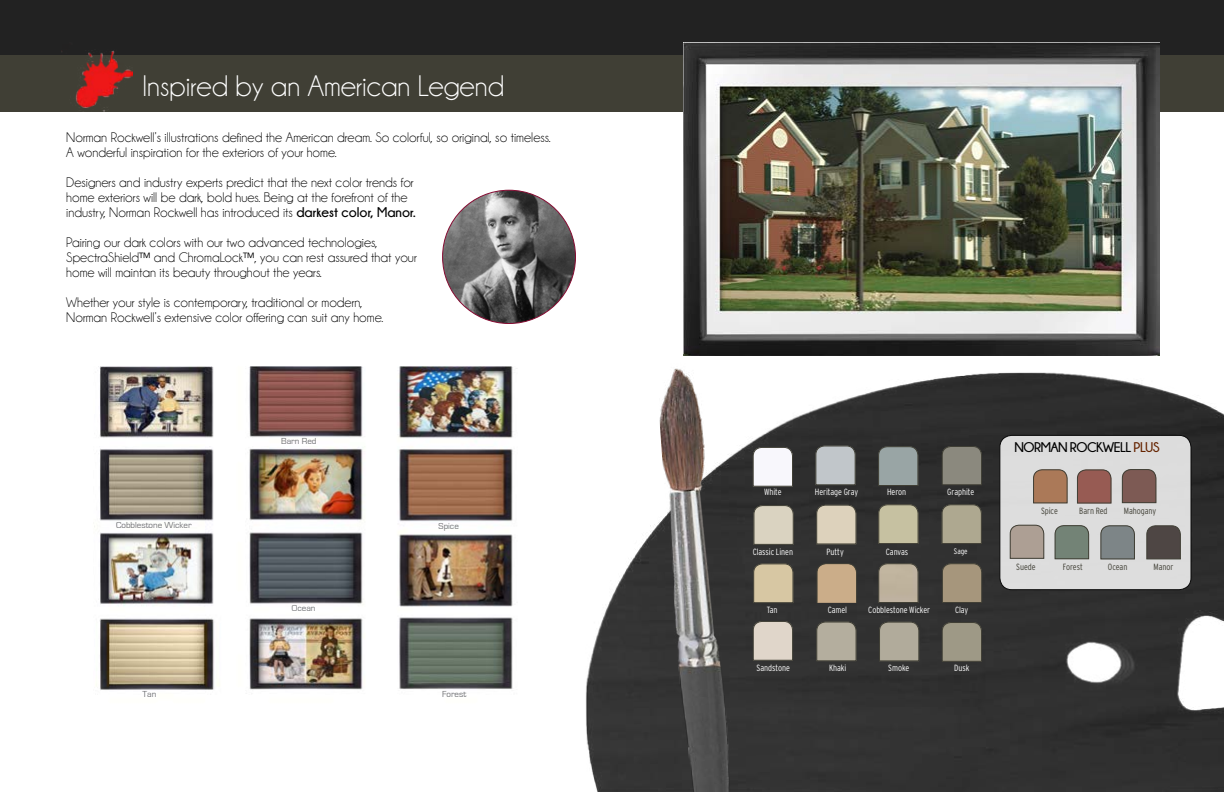
<style>
.page{position:relative;width:1224px;height:792px;background:#fff}
.page>*{position:absolute;margin:0;border:0;box-sizing:border-box;transform-origin:0 0}
.t1{font:30px "Champagne&Limousines";color:#fff}
.t2{font:14px/15px "Champagne&Limousines";color:#000}
.t3{font:700 14px "Champagne&Limousines";letter-spacing:-.04em;color:#000}
.t4{font:300 condensed 9px "Interstate";letter-spacing:-.005em;color:#fff}
.t5{font:9px "Eurostile";color:#717275}
.t6{font:300 condensed 9px "Interstate";letter-spacing:-.005em;color:#403f35}
.t7{font:300 condensed 8px "Interstate";color:#fff}
.s1{font-weight:700}
.s2{font-family:"Eurostile"}
.s3{color:#652300}
</style>
<div class="page">
<div style="left:0;top:0;width:1224px;height:55px;background:#222"></div>
<div style="left:0;top:55px;width:1224px;height:56px;background:#403f35"></div>
<img style="left:443px;top:190px;width:133px;height:134px;border-radius:67px">
<img style="left:94px;top:335px;width:590px;height:355px">
<img style="left:684px;top:42px;width:475px;height:314px">
<img style="left:62px;top:50px;width:70px;height:62px">
<img style="left:579px;top:364px;width:645px;height:428px">
<svg style="left:815px;top:445px;width:41px;height:40px;background:#afb4b6"></svg>
<svg style="left:879px;top:622px;width:40px;height:39px;background:#a6a191"></svg>
<svg style="left:942px;top:563px;width:40px;height:40px;background:#9a8b73"></svg>
<svg style="left:753px;top:621px;width:40px;height:40px;background:#cec5b9"></svg>
<svg style="left:753px;top:505px;width:41px;height:40px;background:#c5bfaf"></svg>
<svg style="left:753px;top:563px;width:40px;height:40px;background:#c6b797"></svg>
<svg style="left:878px;top:563px;width:41px;height:40px;background:#aea390"></svg>
<svg style="left:753px;top:447px;width:40px;height:40px"></svg>
<svg style="left:942px;top:504px;width:40px;height:40px;background:#a19c85"></svg>
<svg style="left:878px;top:504px;width:41px;height:40px;background:#b4b093"></svg>
<svg style="left:816px;top:622px;width:41px;height:39px;background:#a7a192"></svg>
<svg style="left:816px;top:563px;width:41px;height:40px;background:#baa07f"></svg>
<svg style="left:878px;top:446px;width:40px;height:40px;background:#8e9998"></svg>
<svg style="left:816px;top:505px;width:41px;height:39px;background:#cbc1ad"></svg>
<div style="left:1000px;top:435px;width:191px;height:155px;background:#ddd;border-radius:12px"></div>
<div style="left:999px;top:435px;width:193px;height:155px;border:1px solid #000;border-radius:12px"></div>
<svg style="left:1077px;top:469px;width:35px;height:35px"></svg>
<svg style="left:1100px;top:525px;width:35px;height:34px"></svg>
<svg style="left:1122px;top:469px;width:34px;height:34px"></svg>
<svg style="left:1010px;top:525px;width:34px;height:34px"></svg>
<svg style="left:1146px;top:525px;width:35px;height:34px"></svg>
<svg style="left:1033px;top:469px;width:35px;height:34px"></svg>
<svg style="left:1055px;top:525px;width:34px;height:34px"></svg>
<svg style="left:942px;top:446px;width:40px;height:39px;background:#828076"></svg>
<svg style="left:942px;top:622px;width:40px;height:40px;background:#938e7d"></svg>
<img style="left:656px;top:360px;width:80px;height:432px">
<h1 class="t1" style="left:143px;top:70px;width:363px">Inspired by an American Legend</h1>
<p class="t2" style="left:66px;top:130px;width:486px">Norman Rockwell’s illustrations defined the American dream. So colorful, so original, so timeless.<br>A wonderful inspiration for the exteriors of your home.</p>
<p class="t2" style="left:66px;top:175px;width:351px">Designers and industry experts predict that the next color trends for home exteriors will be dark, bold hues. Being at the forefront of the industry, Norman Rockwell has introduced its <span class="s1">darkest color, Manor.</span></p>
<p class="t2" style="left:66px;top:235px;width:352px">Pairing our dark colors with our two advanced technologies,<br>SpectraShield<span class="s2">™</span> and ChromaLock<span class="s2">™</span>, you can rest assured that your home will maintan its beauty throughout the years.</p>
<p class="t2" style="left:66px;top:295px;width:318px">Whether your style is contemporary, traditional or modern,<br>Norman Rockwell’s extensive color offering can suit any home.</p>
<p class="t5" style="left:116px;top:520px;width:77px">Cobblestone Wicker</p>
<p class="t5" style="left:281px;top:436px;width:37px">Barn Red</p>
<p class="t5" style="left:292px;top:603px;width:25px">Ocean</p>
<p class="t5" style="left:439px;top:521px;width:22px">Spice</p>
<p class="t5" style="left:143px;top:689px;width:15px">Tan</p>
<p class="t5" style="left:442px;top:689px;width:26px">Forest</p>
<p class="t4" style="left:764px;top:487px;width:19px">White</p>
<p class="t4" style="left:753px;top:546px;width:42px">Classic Linen</p>
<p class="t4" style="left:815px;top:487px;width:45px">Heritage Gray</p>
<p class="t4" style="left:827px;top:546px;width:19px">Putty</p>
<p class="t4" style="left:887px;top:487px;width:21px">Heron</p>
<p class="t4" style="left:947px;top:487px;width:28px">Graphite</p>
<p class="t4" style="left:886px;top:546px;width:24px">Canvas</p>
<p class="t7" style="left:954px;top:546px;width:15px">Sage</p>
<p class="t4" style="left:767px;top:605px;width:13px">Tan</p>
<p class="t4" style="left:868px;top:605px;width:63px">Cobblestone Wicker</p>
<p class="t4" style="left:828px;top:605px;width:21px">Camel</p>
<p class="t4" style="left:955px;top:605px;width:15px">Clay</p>
<p class="t4" style="left:757px;top:663px;width:35px">Sandstone</p>
<p class="t4" style="left:829px;top:663px;width:19px">Khaki</p>
<p class="t4" style="left:888px;top:663px;width:23px">Smoke</p>
<p class="t4" style="left:954px;top:663px;width:17px">Dusk</p>
<p class="t3" style="left:1015px;top:440px;width:147px">NORMAN ROCKWELL <span class="s3">PLUS</span></p>
<p class="t6" style="left:1041px;top:506px;width:18px">Spice</p>
<p class="t6" style="left:1079px;top:506px;width:30px">Barn Red</p>
<p class="t6" style="left:1124px;top:506px;width:34px">Mahogany</p>
<p class="t6" style="left:1016px;top:562px;width:21px">Suede</p>
<p class="t6" style="left:1154px;top:562px;width:21px">Manor</p>
<p class="t6" style="left:1108px;top:562px;width:21px">Ocean</p>
<p class="t6" style="left:1063px;top:562px;width:21px">Forest</p>
</div>
